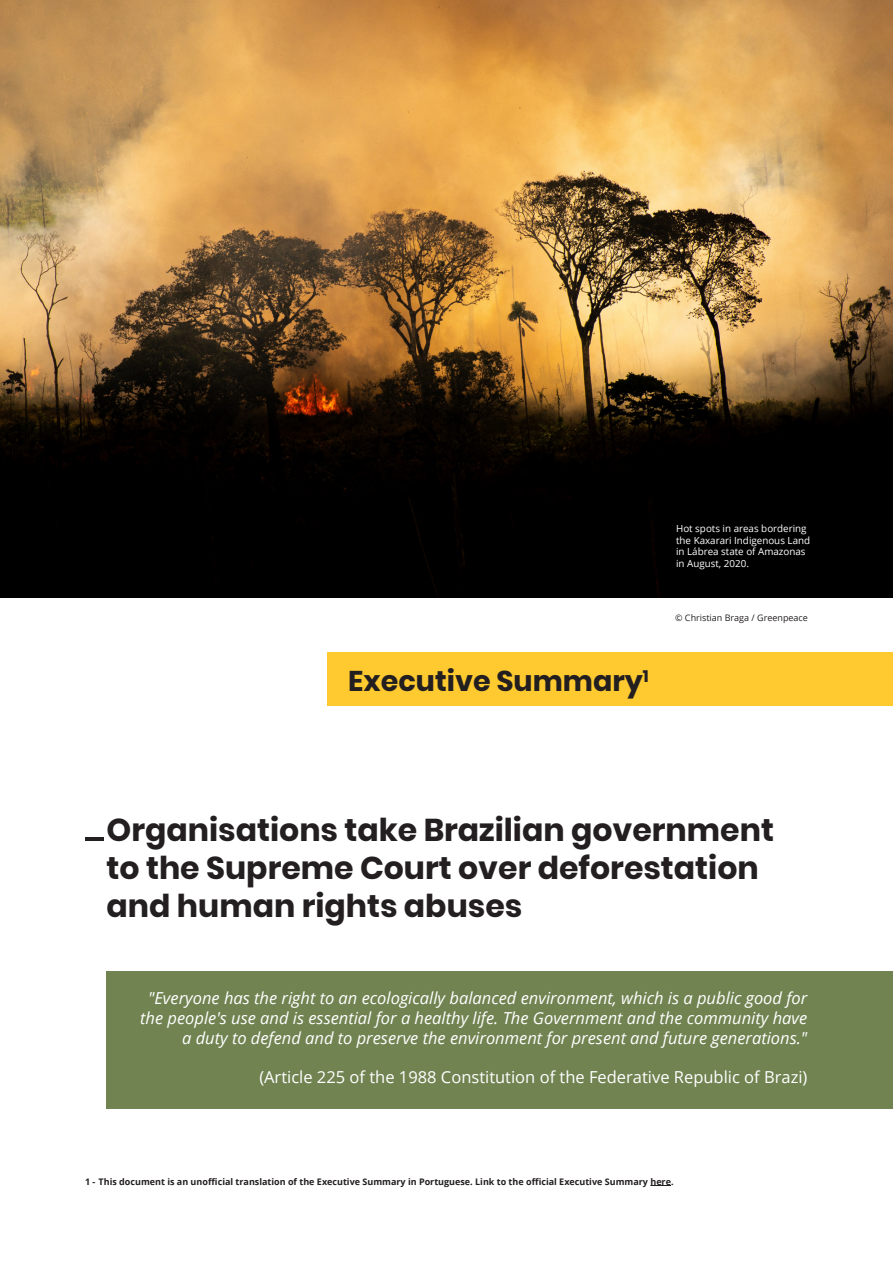
<style>
.page{position:relative;width:893px;height:1263px;background:#fff}
.page>*{position:absolute;margin:0;border:0;box-sizing:border-box;transform-origin:0 0}
.t1{font:700 31.5px/37.8px "Poppins";color:#231f20}
.t2{font:700 28.5px "Poppins";color:#231f20}
.t3{font:italic 16.5px/19.8px "Open Sans";color:#fff;text-align:right}
.t4{font:16.5px "Open Sans";color:#fff}
.t5{font:9.75px/11.7px "Open Sans";color:#fff}
.t6{font:700 9px "Open Sans";color:#231f20}
.t7{font:9px "Open Sans";color:#231f20}
</style>
<div class="page">
<img style="left:0;top:0;width:893px;height:598px">
<div style="left:327px;top:652px;width:566px;height:53px;background:#feca30"></div>
<hr style="left:85px;top:837px;width:18px;height:4px;background:#231f20">
<div style="left:106px;top:972px;width:787px;height:137px;background:#718351"></div>
<svg style="left:650px;top:1185px;width:21px;height:1px"></svg>
<p class="t5" style="left:676px;top:522px;width:136px">Hot spots in areas bordering the Kaxarari Indigenous Land in Lábrea state of Amazonas in August, 2020.</p>
<p class="t2" style="left:348px;top:665px;width:302px">Executive Summary<sup>1</sup></p>
<p class="t7" style="left:675px;top:612px;width:134px">© Christian Braga / Greenpeace</p>
<p class="t1" style="left:107px;top:811px;width:669px">Organisations take Brazilian government to the Supreme Court over deforestation and human rights abuses</p>
<p class="t3" style="left:140px;top:987px;width:668px">"Everyone has the right to an ecologically balanced environment, which is a public good for the people's use and is essential for a healthy life. The Government and the community have a duty to defend and to preserve the environment for present and future generations."</p>
<p class="t4" style="left:259px;top:1066px;width:550px">(Article 225 of the 1988 Constitution of the Federative Republic of Brazi)</p>
<p class="t6" style="left:85px;top:1175px;width:590px">1 - This document is an unofficial translation of the Executive Summary in Portuguese. Link to the official Executive Summary here.</p>
</div>
